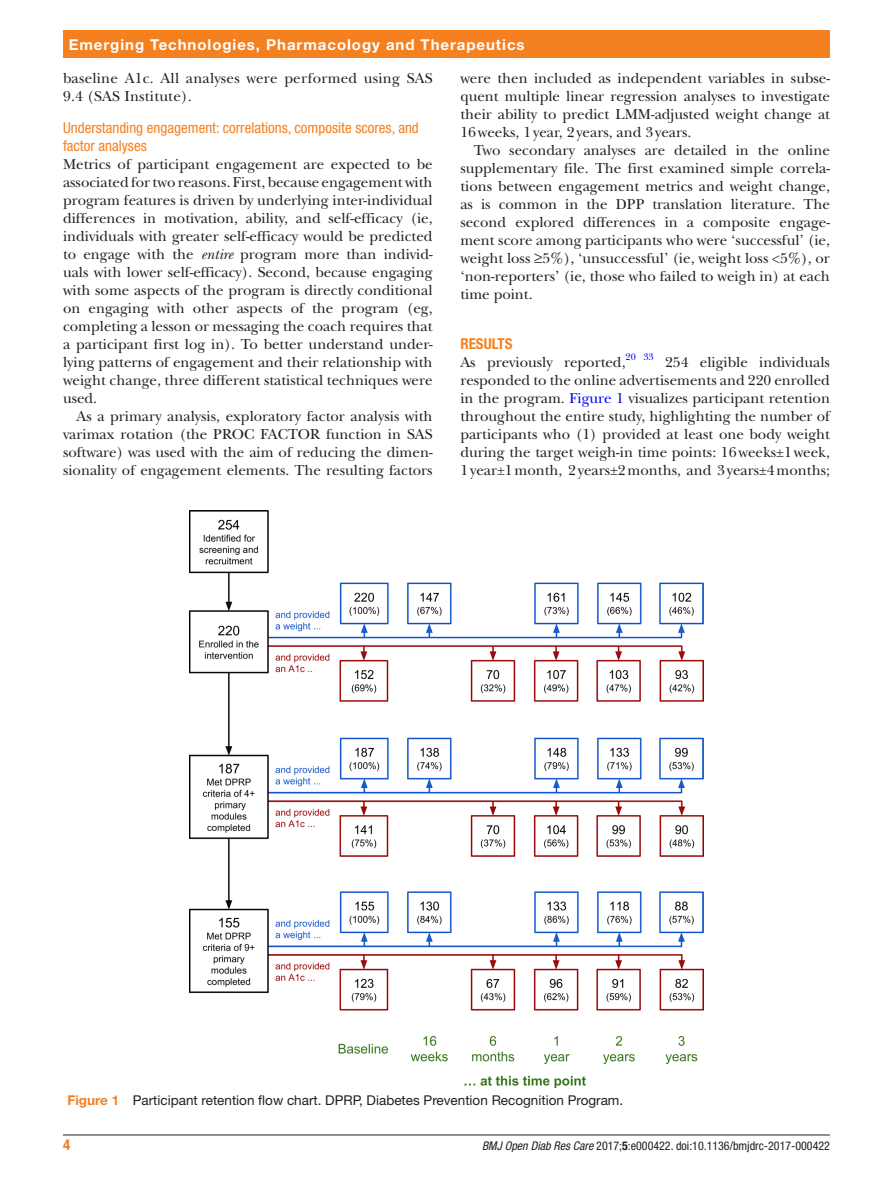
<style>
.page{position:relative;width:893px;height:1191px;background:#fff}
.page>*{position:absolute;margin:0;border:0;box-sizing:border-box;transform-origin:0 0}
.t1{font:15px/18px "New Baskerville";color:#231f20;text-align:justify}
.t2{font:condensed 15px/18px "Helvetica Neue LT Std";color:#f58020}
.t3{font:700 15px "Helvetica Neue LT Std";letter-spacing:.065em;color:#fff}
.t4{font:700 condensed 15px "Helvetica Neue LT Std";color:#f58020}
.t5{font:13.5px "Helvetica Neue LT Std";color:#231f20}
.t6{font:condensed 12px "Helvetica Neue LT Std";color:#231f20}
.t7{font:9.9px "New Baskerville";color:#00f}
.s1{font-style:italic}
.s2{color:#00f}
.s3{font-weight:700;color:#f58020}
.s4{font-weight:700}
</style>
<div class="page">
<hr style="left:63px;top:1134px;width:767px;height:1px;background:#231f20">
<img style="left:189px;top:510px;width:515px;height:577px">
<div style="left:63px;top:31px;width:767px;height:27px;background:#f58020"></div>
<p class="t3" style="left:69px;top:35px;width:457px">Emerging Technologies, Pharmacology and Therapeutics</p>
<p class="t1" style="left:63px;top:69px;width:371px">baseline A1c. All analyses were performed using SAS<br>9.4 (SAS Institute).</p>
<p class="t2" style="left:63px;top:118px;width:357px">Understanding engagement: correlations, composite scores, and factor analyses</p>
<p class="t1" style="left:63px;top:155px;width:371px">Metrics of participant engagement are expected to be associated for two reasons. First, because engagement with program features is driven by underlying inter-individual differences in motivation, ability, and self-efficacy (ie, individuals with greater self-efficacy would be predicted to engage with the <span class="s1">entire</span> program more than individ&shy;uals with lower self-efficacy). Second, because engaging with some aspects of the program is directly conditional on engaging with other aspects of the program (eg, completing a lesson or messaging the coach requires that a participant first log in). To better understand under&shy;lying patterns of engagement and their relationship with weight change, three different statistical techniques were used.</p>
<p class="t1" style="left:63px;top:407px;width:371px;text-indent:14px">As a primary analysis, exploratory factor analysis with varimax rotation (the PROC FACTOR function in SAS software) was used with the aim of reducing the dimen&shy;sionality of engagement elements. The resulting factors</p>
<p class="t1" style="left:460px;top:69px;width:371px">were then included as independent variables in subse&shy;quent multiple linear regression analyses to investigate their ability to predict LMM-adjusted weight change at 16weeks, 1year, 2years, and 3years.</p>
<p class="t1" style="left:460px;top:141px;width:371px;text-indent:13px">Two secondary analyses are detailed in the online supplementary file. The first examined simple correla&shy;tions between engagement metrics and weight change, as is common in the DPP translation literature. The second explored differences in a composite engage&shy;ment score among participants who were ‘successful’ (ie, weight loss ≥5%), ‘unsuccessful’ (ie, weight loss &lt;5%), or ‘non-reporters’ (ie, those who failed to weigh in) at each time point.</p>
<p class="t4" style="left:460px;top:334px;width:54px">RESULTS</p>
<p class="t1" style="left:460px;top:353px;width:167px">As previously reported,</p>
<p class="t7" style="left:626px;top:351px;width:30px">20 33</p>
<p class="t1" style="left:460px;top:353px;width:371px;text-indent:205px">254 eligible individuals responded to the online advertisements and 220 enrolled in the program. <span class="s2">Figure 1</span> visualizes participant retention throughout the entire study, highlighting the number of participants who (1) provided at least one body weight during the target weigh-in time points: 16weeks±1week, 1year±1month, 2years±2months, and 3years±4months;</p>
<p class="t5" style="left:68px;top:1092px;width:557px"><span class="s3">Figure 1</span> Participant retention flow chart. DPRP, Diabetes Prevention Recognition Program.</p>
<p class="t4" style="left:63px;top:1135px;width:9px">4</p>
<p class="t6" style="left:482px;top:1138px;width:349px"><span class="s1">BMJ Open Diab Res Care</span> 2017;<span class="s4">5</span>:e000422. doi:10.1136/bmjdrc-2017-000422</p>
</div>
